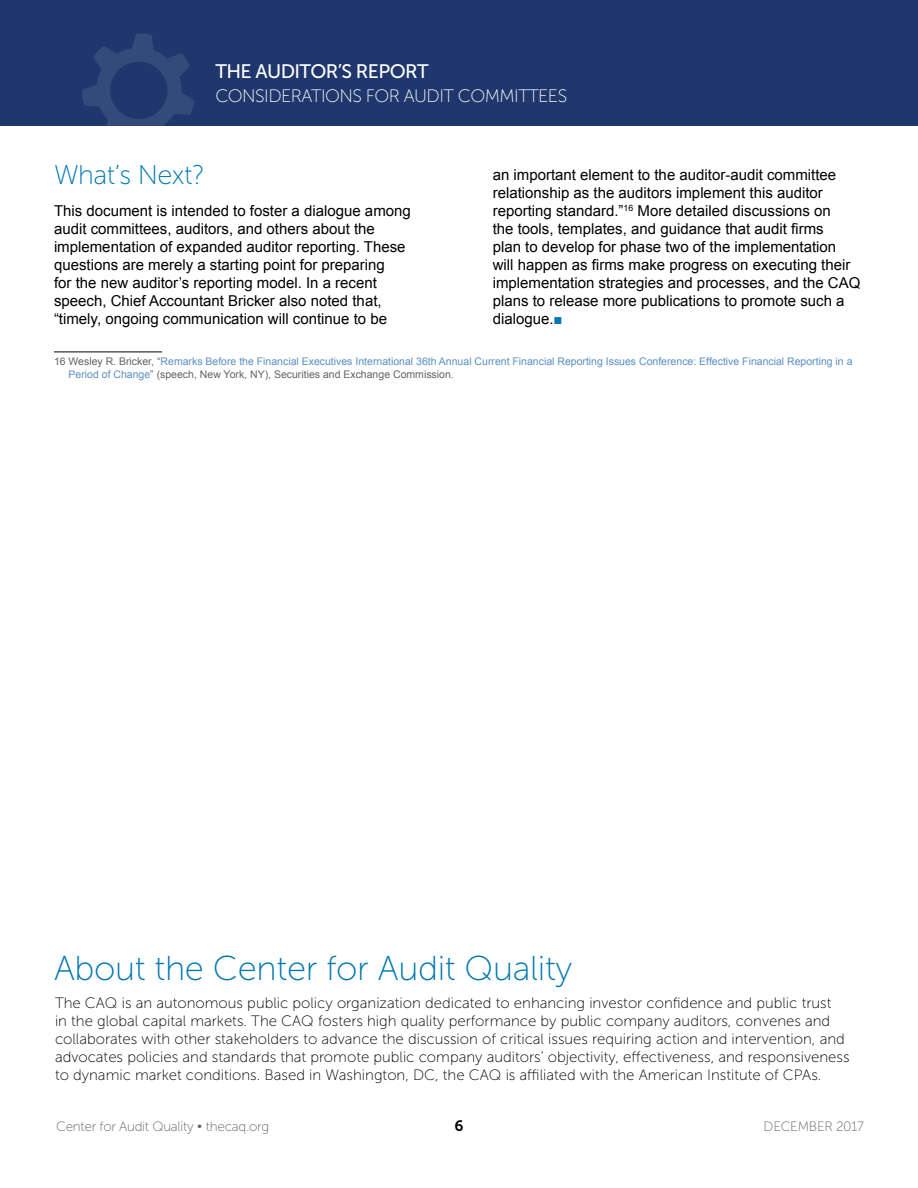
<style>
.page{position:relative;width:918px;height:1188px;background:#fff}
.page>*{position:absolute;margin:0;border:0;box-sizing:border-box;transform-origin:0 0}
.t1{font:34.5px "Museo Sans 100";letter-spacing:-.01em;color:#0077b1}
.t2{font:27px "Museo Sans 100";letter-spacing:-.02em;color:#0077b1}
.t3{font:19.5px "Museo Sans 500";letter-spacing:-.03em;color:#fff}
.t4{font:18px "Museo Sans 100";letter-spacing:-.03em;color:#fff}
.t5{font:15px/18px "Arial";color:#000}
.t6{font:15px/18px "Museo Sans 100";color:#000}
.t7{font:15px "Museo Sans 700";color:#000}
.t8{font:13.5px "Museo Sans 100";letter-spacing:-.02em;color:#636466}
.t9{font:10.5px/12.6px "Arial";color:#5c8fc0}
.s1{color:#636466}
.s2{color:#0077b1}
</style>
<div class="page">
<div style="left:0;top:0;width:918px;height:126px;background:#1f376c"></div>
<svg style="left:82px;top:34px;width:112px;height:92px"></svg>
<hr style="left:54px;top:352px;width:108px;height:1px;background:#000">
<h3 class="t3" style="left:215px;top:61px;width:215px">THE AUDITOR’S REPORT</h3>
<p class="t4" style="left:215px;top:87px;width:353px">CONSIDERATIONS FOR AUDIT COMMITTEES</p>
<h2 class="t2" style="left:54px;top:160px;width:152px">What’s Next?</h2>
<p class="t5" style="left:54px;top:202px;width:358px">This document is intended to foster a dialogue among audit committees, auditors, and others about the implementation of expanded auditor reporting. These questions are merely a starting point for preparing<br>for the new auditor’s reporting model. In a recent speech, Chief Accountant Bricker also noted that, “timely, ongoing communication will continue to be</p>
<p class="t9" style="left:69px;top:356px;width:785px;text-indent:-15px"><span class="s1">16 Wesley R. Bricker, “</span>Remarks Before the Financial Executives International 36th Annual Current Financial Reporting Issues Conference: Effective Financial Reporting in a<br>Period of Change<span class="s1">” (speech, New York, NY), Securities and Exchange Commission.</span></p>
<p class="t5" style="left:493px;top:166px;width:369px">an important element to the auditor-audit committee relationship as the auditors implement this auditor reporting standard.”<sup>16</sup> More detailed discussions on<br>the tools, templates, and guidance that audit firms<br>plan to develop for phase two of the implementation will happen as firms make progress on executing their implementation strategies and processes, and the CAQ plans to release more publications to promote such a dialogue.<span class="s2">■</span></p>
<h1 class="t1" style="left:54px;top:950px;width:520px">About the Center for Audit Quality</h1>
<p class="t6" style="left:55px;top:994px;width:796px">The CAQ is an autonomous public policy organization dedicated to enhancing investor confidence and public trust<br>in the global capital markets. The CAQ fosters high quality performance by public company auditors, convenes and collaborates with other stakeholders to advance the discussion of critical issues requiring action and intervention, and advocates policies and standards that promote public company auditors’ objectivity, effectiveness, and responsiveness to dynamic market conditions. Based in Washington, DC, the CAQ is affiliated with the American Institute of CPAs.</p>
<p class="t8" style="left:56px;top:1119px;width:214px">Center for Audit Quality • thecaq.org</p>
<p class="t7" style="left:454px;top:1117px;width:11px">6</p>
<p class="t8" style="left:764px;top:1119px;width:102px">DECEMBER 2017</p>
</div>
